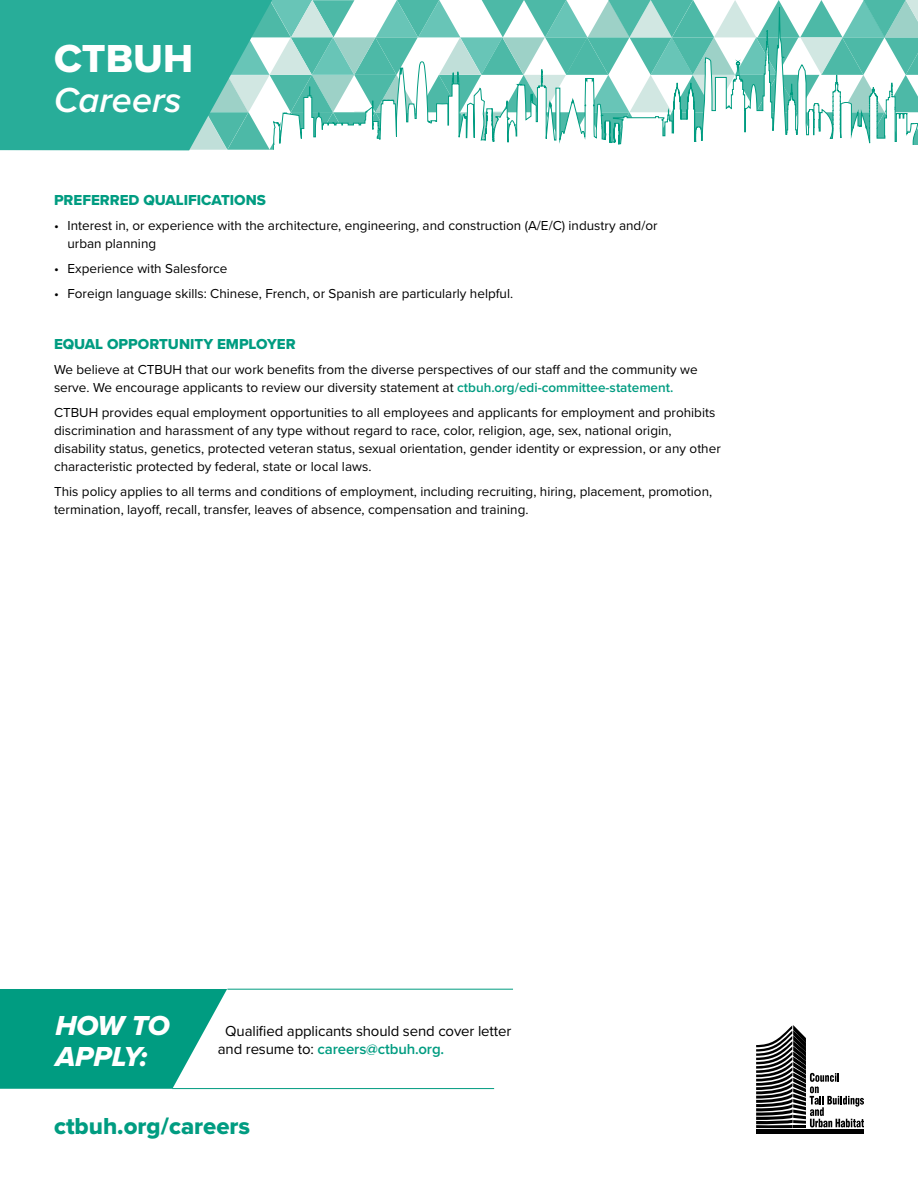
<style>
.page{position:relative;width:918px;height:1188px;background:#fff}
.page>*{position:absolute;margin:0;border:0;box-sizing:border-box;transform-origin:0 0}
.t1{font:40.5px "Proxima Nova A Extrabld";color:#fff}
.t2{font:italic 600 36px "Proxima Nova A";color:#fff}
.t3{font:28.5px/31.5px "Proxima Nova Extrabld It";color:#fff}
.t4{font:24px "Proxima Nova Extrabld";color:#009c81}
.t5{font:15px/18px "Proxima Nova";letter-spacing:-.01em;color:#000}
.t6{font:15px "Proxima Nova Extrabld";color:#009c81}
.t7{font:13.5px/18px "Proxima Nova";color:#000}
.s1{font-weight:600;color:#009c81}
</style>
<div class="page">
<svg style="left:0;top:0;width:273px;height:150px;background:#3ab3a1"></svg>
<svg style="left:273px;top:0;width:645px;height:150px"></svg>
<div style="left:274px;top:145px;width:644px;height:21px;background:#fff"></div>
<div style="left:756px;top:1129px;width:108px;height:5px;background:#000"></div>
<svg style="left:756px;top:1025px;width:108px;height:103px"></svg>
<hr style="left:227px;top:989px;width:286px;height:1px;background:#009c81">
<hr style="left:172px;top:1088px;width:322px;height:1px;background:#009c81">
<svg style="left:0;top:989px;width:227px;height:100px;background:#1ea790"></svg>
<h1 class="t1" style="left:54px;top:28px;width:141px">CTBUH</h1>
<h2 class="t2" style="left:54px;top:73px;width:129px">Careers</h2>
<p class="t6" style="left:54px;top:189px;width:213px">PREFERRED QUALIFICATIONS</p>
<p class="t7" style="left:68px;top:216px;width:592px;text-indent:-14px">• Interest in, or experience with the architecture, engineering, and construction (A/E/C) industry and/or urban planning</p>
<p class="t7" style="left:54px;top:259px;width:175px">• Experience with Salesforce</p>
<p class="t7" style="left:54px;top:284px;width:461px">• Foreign language skills: Chinese, French, or Spanish are particularly helpful.</p>
<p class="t6" style="left:54px;top:333px;width:243px">EQUAL OPPORTUNITY EMPLOYER</p>
<p class="t7" style="left:54px;top:360px;width:645px">We believe at CTBUH that our work benefits from the diverse perspectives of our staff and the community we serve. We encourage applicants to review our diversity statement at <span class="s1">ctbuh.org/edi-committee-statement.</span></p>
<p class="t7" style="left:54px;top:403px;width:668px">CTBUH provides equal employment opportunities to all employees and applicants for employment and prohibits discrimination and harassment of any type without regard to race, color, religion, age, sex, national origin, disability status, genetics, protected veteran status, sexual orientation, gender identity or expression, or any other characteristic protected by federal, state or local laws.</p>
<p class="t7" style="left:54px;top:482px;width:660px">This policy applies to all terms and conditions of employment, including recruiting, hiring, placement, promotion, termination, layoff, recall, transfer, leaves of absence, compensation and training.</p>
<h3 class="t3" style="left:55px;top:1009px;width:116px">HOW TO<br>APPLY:</h3>
<p class="t5" style="left:218px;top:1022px;width:295px;text-indent:8px">Qualified applicants should send cover letter and resume to: <span class="s1">careers@ctbuh.org.</span></p>
<h3 class="t4" style="left:54px;top:1108px;width:198px">ctbuh.org/careers</h3>
</div>
